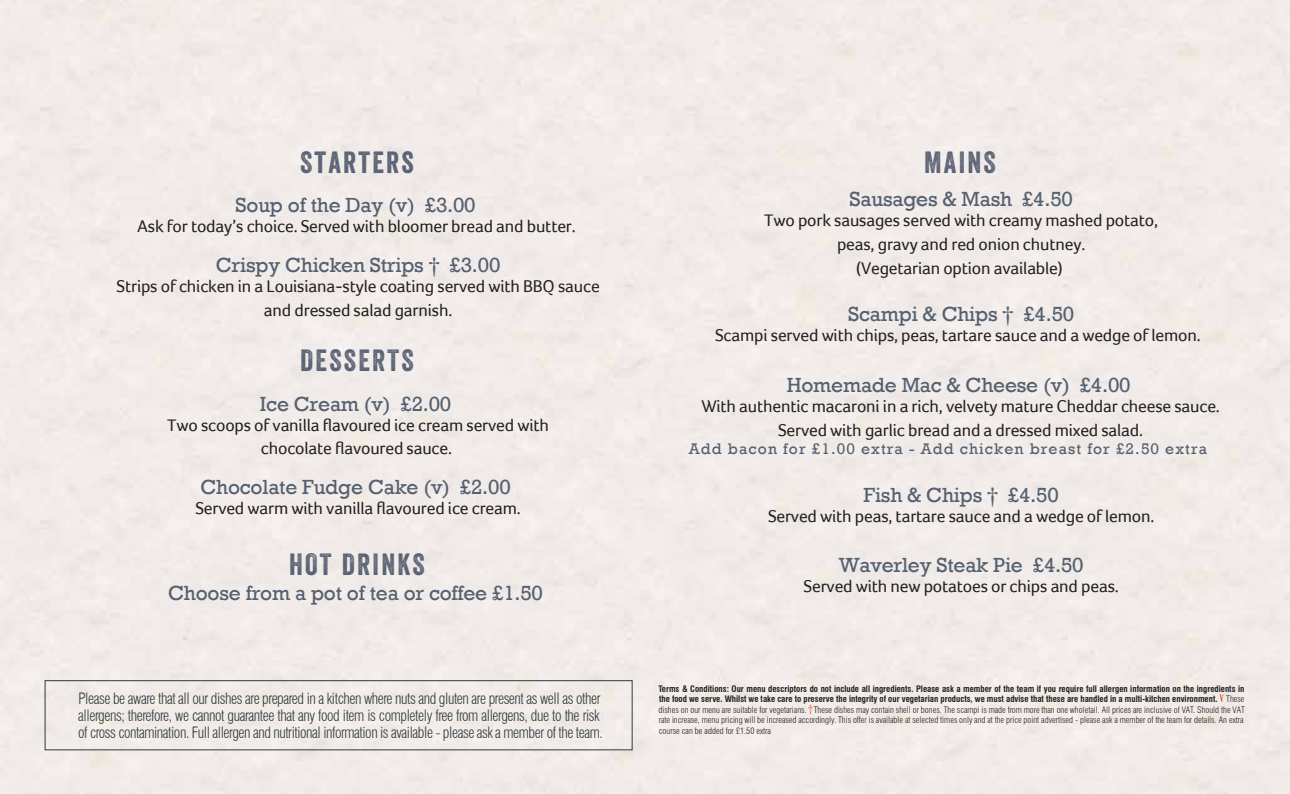
<style>
.page{position:relative;width:1290px;height:794px;background:#fff}
.page>*{position:absolute;margin:0;border:0;box-sizing:border-box;transform-origin:0 0}
.t1{font:29.75px "Veneer";letter-spacing:.075em;color:#5b6375}
.t2{font:21px "Rockwell";letter-spacing:-.01em;color:#546070}
.t3{font:17.5px/23.8px "Foco";letter-spacing:-.01em;color:#231f20;text-align:center}
.t4{font:15.75px "Rockwell";letter-spacing:.07em;color:#546070}
.t5{font:300 condensed 15.4px/16.6px "Swiss 721 BT";letter-spacing:-.03em;color:#2e3a3a;scale:.95 1}
.t6{font:300 condensed 8.75px/10.5px "Swiss 721 BT";color:#231f20}
.s1{font-weight:700}
.s2{font-family:"Clarendon BT";font-weight:400;font-size:10.5px;color:#f15d35}
</style>
<div class="page">
<svg style="left:1220px;top:693px;width:3px;height:9px"></svg>
<div style="left:45px;top:680px;width:587px;height:70px;border:1px solid #2e3a3a"></div>
<h1 class="t1" style="left:300px;top:144px;width:115px">STARTERS</h1>
<h2 class="t2" style="left:236px;top:193px;width:242px">Soup of the Day (v) £3.00</h2>
<h3 class="t3" style="left:137px;top:214px;width:440px">Ask for today’s choice. Served with bloomer bread and butter.</h3>
<h2 class="t2" style="left:216px;top:252px;width:286px">Crispy Chicken Strips † £3.00</h2>
<h3 class="t3" style="left:117px;top:274px;width:485px">Strips of chicken in a Louisiana-style coating served with BBQ sauce and dressed salad garnish.</h3>
<h1 class="t1" style="left:300px;top:342px;width:115px">DESSERTS</h1>
<h2 class="t2" style="left:260px;top:391px;width:193px">Ice Cream (v) £2.00</h2>
<h3 class="t3" style="left:167px;top:413px;width:383px">Two scoops of vanilla flavoured ice cream served with chocolate flavoured sauce.</h3>
<h2 class="t2" style="left:200px;top:474px;width:312px">Chocolate Fudge Cake (v) £2.00</h2>
<h3 class="t3" style="left:195px;top:496px;width:327px">Served warm with vanilla flavoured ice cream.</h3>
<h1 class="t1" style="left:289px;top:546px;width:137px">HOT DRINKS</h1>
<h2 class="t2" style="left:168px;top:580px;width:376px">Choose from a pot of tea or coffee £1.50</h2>
<p class="t5" style="left:78px;top:690px;width:554px">Please be aware that all our dishes are prepared in a kitchen where nuts and gluten are present as well as other allergens; therefore, we cannot guarantee that any food item is completely free from allergens, due to the risk of cross contamination. Full allergen and nutritional information is available - please ask a member of the team.</p>
<h1 class="t1" style="left:924px;top:144px;width:73px">MAINS</h1>
<h2 class="t2" style="left:849px;top:187px;width:225px">Sausages &amp; Mash £4.50</h2>
<h3 class="t3" style="left:764px;top:208px;width:395px">Two pork sausages served with creamy mashed potato, peas, gravy and red onion chutney.<br>(Vegetarian option available)</h3>
<h2 class="t2" style="left:848px;top:302px;width:227px">Scampi &amp; Chips † £4.50</h2>
<h3 class="t3" style="left:715px;top:323px;width:487px">Scampi served with chips, peas, tartare sauce and a wedge of lemon.</h3>
<h2 class="t2" style="left:787px;top:372px;width:345px">Homemade Mac &amp; Cheese (v) £4.00</h2>
<h3 class="t3" style="left:701px;top:394px;width:520px">With authentic macaroni in a rich, velvety mature Cheddar cheese sauce.<br>Served with garlic bread and a dressed mixed salad.</h3>
<h3 class="t4" style="left:689px;top:440px;width:520px">Add bacon for £1.00 extra - Add chicken breast for £2.50 extra</h3>
<h2 class="t2" style="left:863px;top:482px;width:197px">Fish &amp; Chips † £4.50</h2>
<h3 class="t3" style="left:768px;top:504px;width:388px">Served with peas, tartare sauce and a wedge of lemon.</h3>
<h2 class="t2" style="left:839px;top:552px;width:246px">Waverley Steak Pie £4.50</h2>
<h3 class="t3" style="left:803px;top:574px;width:317px">Served with new potatoes or chips and peas.</h3>
<p class="t6" style="left:658px;top:683px;width:588px"><span class="s1">Terms &amp; Conditions: Our menu descriptors do not include all ingredients. Please ask a member of the team if you require full allergen information on the ingredients in the food we serve. Whilst we take care to preserve the integrity of our vegetarian products, we must advise that these are handled in a multi-kitchen environment.</span> These dishes on our menu are suitable for vegetarians. <span class="s2">†</span>These dishes may contain shell or bones. The scampi is made from more than one wholetail. All prices are inclusive of VAT. Should the VAT rate increase, menu pricing will be increased accordingly. This offer is available at selected times only and at the price point advertised - please ask a member of the team for details. An extra course can be added for £1.50 extra</p>
</div>
